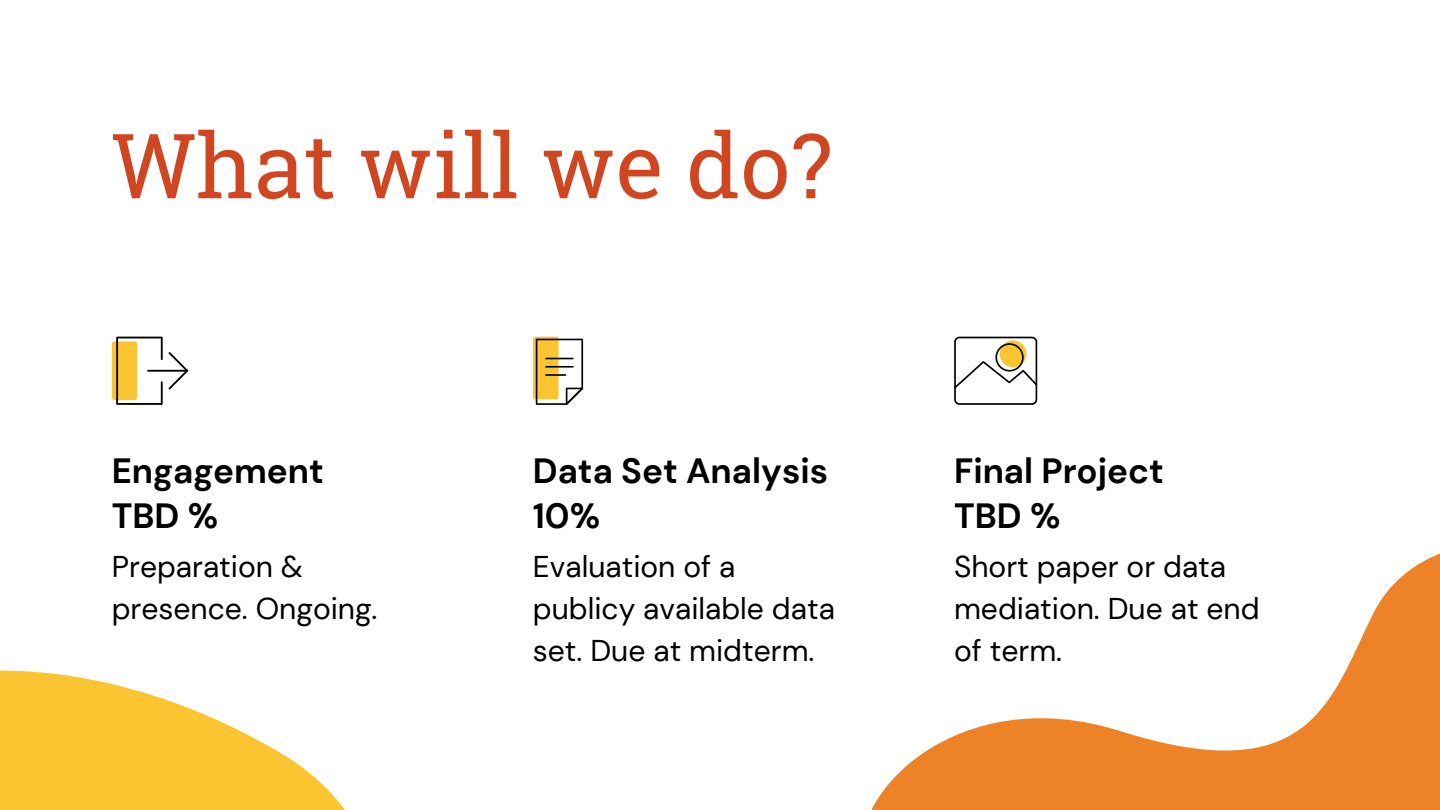
<style>
.page{position:relative;width:1440px;height:810px;background:#fff}
.page>*{position:absolute;margin:0;border:0;box-sizing:border-box;transform-origin:0 0}
.t1{font:90px "Roboto Slab";color:#d04621}
.t2{font:700 35px/45px "DM Sans";color:#000}
.t3{font:30px/42px "DM Sans";color:#000}
</style>
<div class="page">
<svg style="left:871px;top:336px;width:569px;height:474px"></svg>
<svg style="left:0;top:670px;width:345px;height:140px;fill:#fbc532"></svg>
<div style="left:112px;top:341px;width:25px;height:59px;background:#fbc532;border-radius:3px"></div>
<svg style="left:116px;top:337px;width:47px;height:68px"></svg>
<hr style="left:147px;top:370px;width:41px;height:2px;background:#000">
<svg style="left:169px;top:352px;width:19px;height:37px"></svg>
<svg style="left:954px;top:337px;width:83px;height:68px"></svg>
<div style="left:533px;top:337px;width:26px;height:62px;background:linear-gradient(to bottom,#c19826,#c09726);border-radius:2px"></div>
<svg style="left:536px;top:339px;width:47px;height:66px"></svg>
<hr style="left:545px;top:366px;width:29px;height:2px;background:#000">
<hr style="left:545px;top:374px;width:21px;height:2px;background:#000">
<h1 class="t1" style="left:112px;top:104px;width:722px">What will we do?</h1>
<p class="t2" style="left:112px;top:448px;width:214px">Engagement<br>TBD %</p>
<p class="t3" style="left:112px;top:546px;width:267px">Preparation &amp; presence. Ongoing.</p>
<p class="t2" style="left:533px;top:448px;width:297px">Data Set Analysis<br>10%</p>
<p class="t3" style="left:533px;top:546px;width:303px">Evaluation of a publicy available data set. Due at midterm.</p>
<p class="t2" style="left:954px;top:448px;width:211px">Final Project<br>TBD %</p>
<p class="t3" style="left:954px;top:546px;width:307px">Short paper or data mediation. Due at end of term.</p>
</div>
